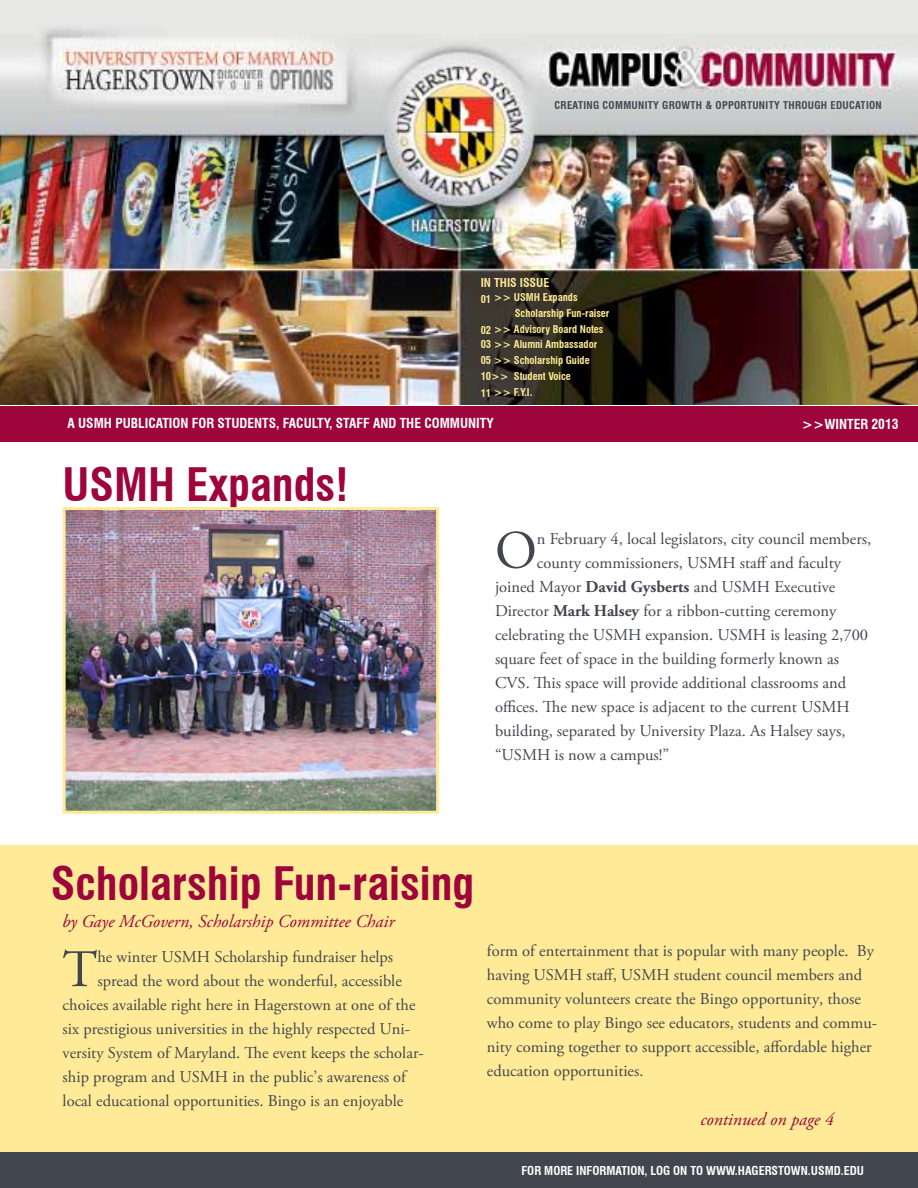
<style>
.page{position:relative;width:918px;height:1188px;background:#fff}
.page>*{position:absolute;margin:0;border:0;box-sizing:border-box;transform-origin:0 0}
.t1{font:53.7px "Adobe Garamond Pro";color:#42464e}
.t2{font:52.65px "Adobe Garamond Pro";color:#42464e}
.t3{font:700 condensed 45px "Swiss 721 BT";color:#9d053b}
.t4{font:italic 18px "Adobe Garamond Pro";color:#9d053b}
.t5{font:16.5px/24px "Adobe Garamond Pro";color:#42464e}
.t6{font:700 condensed 13.5px "Swiss 721 BT";color:#fff}
.t7{font:700 condensed 12px "Swiss 721 BT";color:#fff}
.t8{font:700 condensed 12px "Swiss 721 BT";color:#ffeb97}
.t9{font:700 condensed 10.5px "Swiss 721 BT";color:#ffeb97}
.t10{font:700 condensed 10.5px "Swiss 721 BT";letter-spacing:.03em;color:#42464e}
.s1{font-weight:700}
</style>
<div class="page">
<div style="left:0;top:1151px;width:918px;height:37px;background:#42464e"></div>
<div style="left:0;top:406px;width:918px;height:36px;background:#9d053b"></div>
<img style="left:0;top:0;width:918px;height:405px">
<img style="left:62px;top:507px;width:378px;height:307px">
<div style="left:0;top:846px;width:918px;height:306px;background:#ffeb97"></div>
<p class="t10" style="left:555px;top:99px;width:329px">CREATING COMMUNITY GROWTH &amp; OPPORTUNITY THROUGH EDUCATION</p>
<p class="t8" style="left:481px;top:275px;width:70px">IN THIS ISSUE</p>
<p class="t9" style="left:481px;top:291px;width:41px">01 &gt;&gt; USMH</p>
<p class="t9" style="left:543px;top:291px;width:36px">EXPANDS</p>
<p class="t9" style="left:515px;top:307px;width:96px">SCHOLARSHIP FUN-RAISER</p>
<p class="t9" style="left:481px;top:323px;width:124px">02 &gt;&gt; ADVISORY BOARD NOTES</p>
<p class="t9" style="left:481px;top:338px;width:118px">03 &gt;&gt; ALUMNI AMBASSADOR</p>
<p class="t9" style="left:481px;top:354px;width:110px">05 &gt;&gt; SCHOLARSHIP GUIDE</p>
<p class="t9" style="left:481px;top:370px;width:92px">10&gt;&gt; STUDENT VOICE</p>
<p class="t9" style="left:481px;top:386px;width:53px">11 &gt;&gt; F.Y.I.</p>
<p class="t6" style="left:68px;top:415px;width:20px">A USMH</p>
<p class="t6" style="left:115px;top:415px;width:380px">PUBLICATION FOR STUDENTS, FACULTY, STAFF AND THE COMMUNITY</p>
<h3 class="t3" style="left:63px;top:458px;width:28px">USMH</h3>
<h3 class="t3" style="left:186px;top:458px;width:164px">EXPANDS!</h3>
<p class="t6" style="left:802px;top:416px;width:98px">&gt;&gt;WINTER 2013</p>
<h1 class="t1" style="left:495px;top:518px;width:43px">O</h1>
<p class="t5" style="left:537px;top:527px;width:336px">n February 4, local legislators, city council members,</p>
<p class="t5" style="left:537px;top:551px;width:306px">county commissioners, USMH staff and faculty</p>
<p class="t5" style="left:495px;top:575px;width:342px">joined Mayor <span class="s1">David Gysberts</span> and USMH Executive</p>
<p class="t5" style="left:495px;top:599px;width:343px">Director <span class="s1">Mark Halsey</span> for a ribbon-cutting ceremony</p>
<p class="t5" style="left:495px;top:623px;width:375px">celebrating the USMH expansion. USMH is leasing 2,700</p>
<p class="t5" style="left:495px;top:647px;width:346px">square feet of space in the building formerly known as</p>
<p class="t5" style="left:495px;top:671px;width:353px">CVS. This space will provide additional classrooms and</p>
<p class="t5" style="left:495px;top:695px;width:356px">offices. The new space is adjacent to the current USMH</p>
<p class="t5" style="left:495px;top:719px;width:352px">building, separated by University Plaza. As Halsey says,</p>
<p class="t5" style="left:495px;top:743px;width:176px">“USMH is now a campus!”</p>
<h3 class="t3" style="left:-3px;top:856px;width:479px">SCHOLARSHIP FUN-RAISING</h3>
<p class="t4" style="left:62px;top:910px;width:334px">by Gaye McGovern, Scholarship Committee Chair</p>
<h2 class="t2" style="left:63px;top:938px;width:36px">T</h2>
<p class="t5" style="left:97px;top:945px;width:297px">he winter USMH Scholarship fundraiser helps</p>
<p class="t5" style="left:97px;top:969px;width:306px">spread the word about the wonderful, accessible</p>
<p class="t5" style="left:63px;top:993px;width:354px">choices available right here in Hagerstown at one of the</p>
<p class="t5" style="left:63px;top:1017px;width:349px">six prestigious universities in the highly respected Uni-</p>
<p class="t5" style="left:63px;top:1041px;width:363px">versity System of Maryland. The event keeps the scholar-</p>
<p class="t5" style="left:63px;top:1065px;width:345px">ship program and USMH in the public’s awareness of</p>
<p class="t5" style="left:63px;top:1089px;width:342px">local educational opportunities. Bingo is an enjoyable</p>
<p class="t5" style="left:487px;top:940px;width:392px">form of entertainment that is popular with many people. By having USMH staff, USMH student council members and community volunteers create the Bingo opportunity, those who come to play Bingo see educators, students and commu&shy;nity coming together to support accessible, affordable higher education opportunities.</p>
<p class="t4" style="left:700px;top:1108px;width:135px">continued on page 4</p>
<p class="t7" style="left:521px;top:1164px;width:196px">FOR MORE INFORMATION, LOG ON TO WWW</p>
<p class="t7" style="left:735px;top:1164px;width:131px">.HAGERSTOWN.USMD.EDU</p>
</div>
